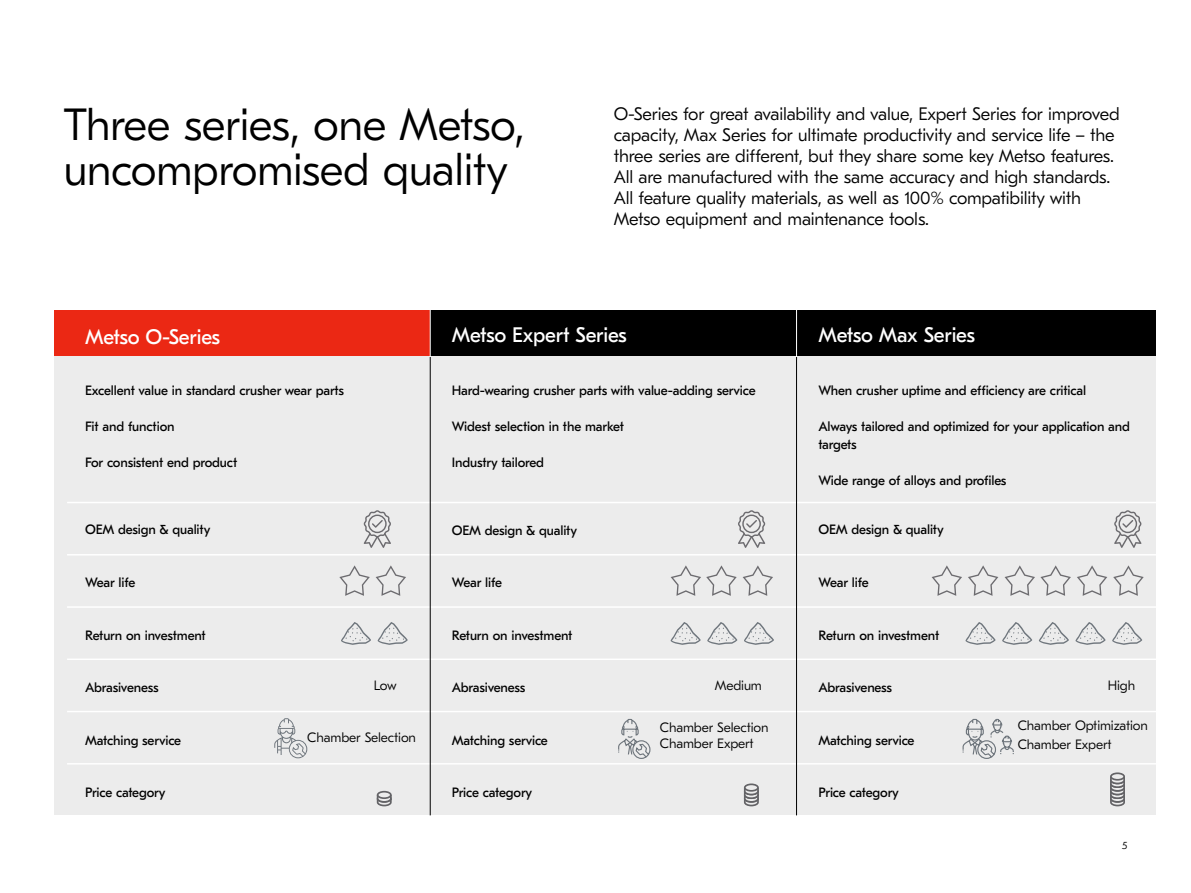
<style>
.page{position:relative;width:1191px;height:893px;background:#fff}
.page>*{position:absolute;margin:0;border:0;box-sizing:border-box;transform-origin:0 0}
.t1{font:300 45px/45px "GT Eesti LC Text";letter-spacing:-.01em;color:#000}
.t2{font:21px "GT Eesti Pro Text";letter-spacing:-.01em;color:#fff}
.t3{font:300 18px/21px "GT Eesti LC Text";letter-spacing:-.01em;color:#000}
.t4{font:13.5px/18px "GT Eesti Pro Text";letter-spacing:-.01em;color:#000}
.t5{font:300 13.5px "GT Eesti LC Text";letter-spacing:-.01em;color:#000}
.t6{font:300 10.5px "GT Eesti LC Text";color:#000}
</style>
<div class="page">
<div style="left:54px;top:311px;width:376px;height:47px;background:#eb2814"></div>
<div style="left:430px;top:311px;width:367px;height:47px;background:#000"></div>
<div style="left:795px;top:311px;width:360px;height:47px;background:#000"></div>
<div style="left:54px;top:356px;width:1101px;height:458px;background:#ececec"></div>
<svg style="left:274px;top:718px;width:33px;height:40px"></svg>
<svg style="left:738px;top:510px;width:27px;height:38px"></svg>
<svg style="left:1114px;top:510px;width:27px;height:38px"></svg>
<svg style="left:364px;top:510px;width:27px;height:38px"></svg>
<svg style="left:1112px;top:622px;width:30px;height:23px"></svg>
<svg style="left:1075px;top:622px;width:30px;height:23px"></svg>
<svg style="left:1039px;top:622px;width:29px;height:23px"></svg>
<svg style="left:1002px;top:622px;width:30px;height:23px"></svg>
<svg style="left:965px;top:622px;width:30px;height:23px"></svg>
<svg style="left:744px;top:622px;width:30px;height:23px"></svg>
<svg style="left:707px;top:622px;width:30px;height:23px"></svg>
<svg style="left:670px;top:622px;width:30px;height:23px"></svg>
<svg style="left:378px;top:622px;width:29px;height:23px"></svg>
<svg style="left:341px;top:622px;width:30px;height:23px"></svg>
<svg style="left:376px;top:565px;width:30px;height:31px"></svg>
<svg style="left:742px;top:565px;width:31px;height:31px"></svg>
<svg style="left:1113px;top:565px;width:30px;height:31px"></svg>
<svg style="left:1004px;top:565px;width:103px;height:31px"></svg>
<svg style="left:339px;top:565px;width:31px;height:31px"></svg>
<svg style="left:968px;top:565px;width:30px;height:31px"></svg>
<svg style="left:931px;top:565px;width:31px;height:31px"></svg>
<svg style="left:376px;top:793px;width:16px;height:14px"></svg>
<div style="left:377px;top:792px;width:14px;height:6px;background:#ececec;border-radius:50%"></div>
<div style="left:377px;top:791px;width:15px;height:8px;border:2px solid #6c6b6f;border-radius:50%"></div>
<svg style="left:743px;top:788px;width:16px;height:19px"></svg>
<div style="left:744px;top:784px;width:14px;height:7px;background:#ececec;border-radius:50%"></div>
<div style="left:744px;top:783px;width:15px;height:9px;border:2px solid #6c6b6f;border-radius:50%"></div>
<svg style="left:1110px;top:778px;width:15px;height:29px"></svg>
<div style="left:1110px;top:772px;width:15px;height:9px;border:2px solid #6c6b6f;border-radius:50%"></div>
<svg style="left:618px;top:718px;width:33px;height:41px"></svg>
<svg style="left:962px;top:718px;width:52px;height:41px"></svg>
<hr style="left:67px;top:606px;width:1102px;height:2px;background:#fff">
<hr style="left:67px;top:711px;width:1102px;height:1px;background:#fff">
<hr style="left:67px;top:554px;width:1102px;height:1px;background:#fff">
<hr style="left:67px;top:658px;width:1102px;height:2px;background:#fff">
<hr style="left:67px;top:763px;width:1102px;height:1px;background:#fff">
<hr style="left:67px;top:502px;width:1102px;height:1px;background:#fff">
<hr style="left:796px;top:308px;width:1px;height:49px;background:#fff">
<hr style="left:430px;top:357px;width:1px;height:458px;background:#000">
<hr style="left:796px;top:357px;width:1px;height:458px;background:#000">
<hr style="left:430px;top:308px;width:1px;height:49px;background:#fff">
<svg style="left:670px;top:565px;width:66px;height:31px"></svg>
<h1 class="t1" style="left:64px;top:103px;width:462px">Three series, one Metso, uncompromised quality</h1>
<p class="t3" style="left:614px;top:104px;width:507px">O-Series for great availability and value, Expert Series for improved capacity, Max Series for ultimate productivity and service life – the three series are different, but they share some key Metso features.<br>All are manufactured with the same accuracy and high standards.<br>All feature quality materials, as well as 100% compatibility with Metso equipment and maintenance tools.</p>
<h2 class="t2" style="left:85px;top:326px;width:137px">Metso O-Series</h2>
<h2 class="t2" style="left:452px;top:323px;width:177px">Metso Expert Series</h2>
<h2 class="t2" style="left:818px;top:323px;width:158px">Metso Max Series</h2>
<p class="t4" style="left:85px;top:382px;width:260px">Excellent value in standard crusher wear parts</p>
<p class="t4" style="left:85px;top:418px;width:91px">Fit and function</p>
<p class="t4" style="left:85px;top:454px;width:154px">For consistent end product</p>
<p class="t4" style="left:85px;top:521px;width:127px">OEM design &amp; quality</p>
<p class="t4" style="left:85px;top:574px;width:52px">Wear life</p>
<p class="t4" style="left:85px;top:626px;width:122px">Return on investment</p>
<p class="t4" style="left:452px;top:382px;width:305px">Hard-wearing crusher parts with value-adding service</p>
<p class="t4" style="left:452px;top:418px;width:174px">Widest selection in the market</p>
<p class="t4" style="left:452px;top:454px;width:94px">Industry tailored</p>
<p class="t4" style="left:452px;top:521px;width:127px">OEM design &amp; quality</p>
<p class="t4" style="left:452px;top:574px;width:52px">Wear life</p>
<p class="t4" style="left:452px;top:626px;width:122px">Return on investment</p>
<p class="t4" style="left:818px;top:382px;width:269px">When crusher uptime and efficiency are critical</p>
<p class="t4" style="left:818px;top:418px;width:313px">Always tailored and optimized for your application and targets</p>
<p class="t4" style="left:818px;top:472px;width:190px">Wide range of alloys and profiles</p>
<p class="t4" style="left:818px;top:521px;width:127px">OEM design &amp; quality</p>
<p class="t4" style="left:818px;top:574px;width:52px">Wear life</p>
<p class="t4" style="left:818px;top:626px;width:122px">Return on investment</p>
<p class="t4" style="left:85px;top:679px;width:75px">Abrasiveness</p>
<p class="t4" style="left:85px;top:731px;width:98px">Matching service</p>
<p class="t5" style="left:374px;top:678px;width:25px">Low</p>
<p class="t5" style="left:715px;top:678px;width:49px">Medium</p>
<p class="t5" style="left:1107px;top:678px;width:29px">High</p>
<p class="t5" style="left:660px;top:720px;width:110px">Chamber Selection</p>
<p class="t5" style="left:1017px;top:717px;width:132px">Chamber Optimization</p>
<p class="t5" style="left:660px;top:736px;width:95px">Chamber Expert</p>
<p class="t5" style="left:1017px;top:737px;width:95px">Chamber Expert</p>
<p class="t4" style="left:818px;top:679px;width:75px">Abrasiveness</p>
<p class="t4" style="left:452px;top:679px;width:75px">Abrasiveness</p>
<p class="t5" style="left:307px;top:729px;width:110px">Chamber Selection</p>
<p class="t4" style="left:818px;top:731px;width:98px">Matching service</p>
<p class="t4" style="left:452px;top:731px;width:98px">Matching service</p>
<p class="t4" style="left:85px;top:784px;width:82px">Price category</p>
<p class="t4" style="left:452px;top:784px;width:82px">Price category</p>
<p class="t4" style="left:818px;top:784px;width:82px">Price category</p>
<p class="t6" style="left:1122px;top:840px;width:7px">5</p>
</div>
